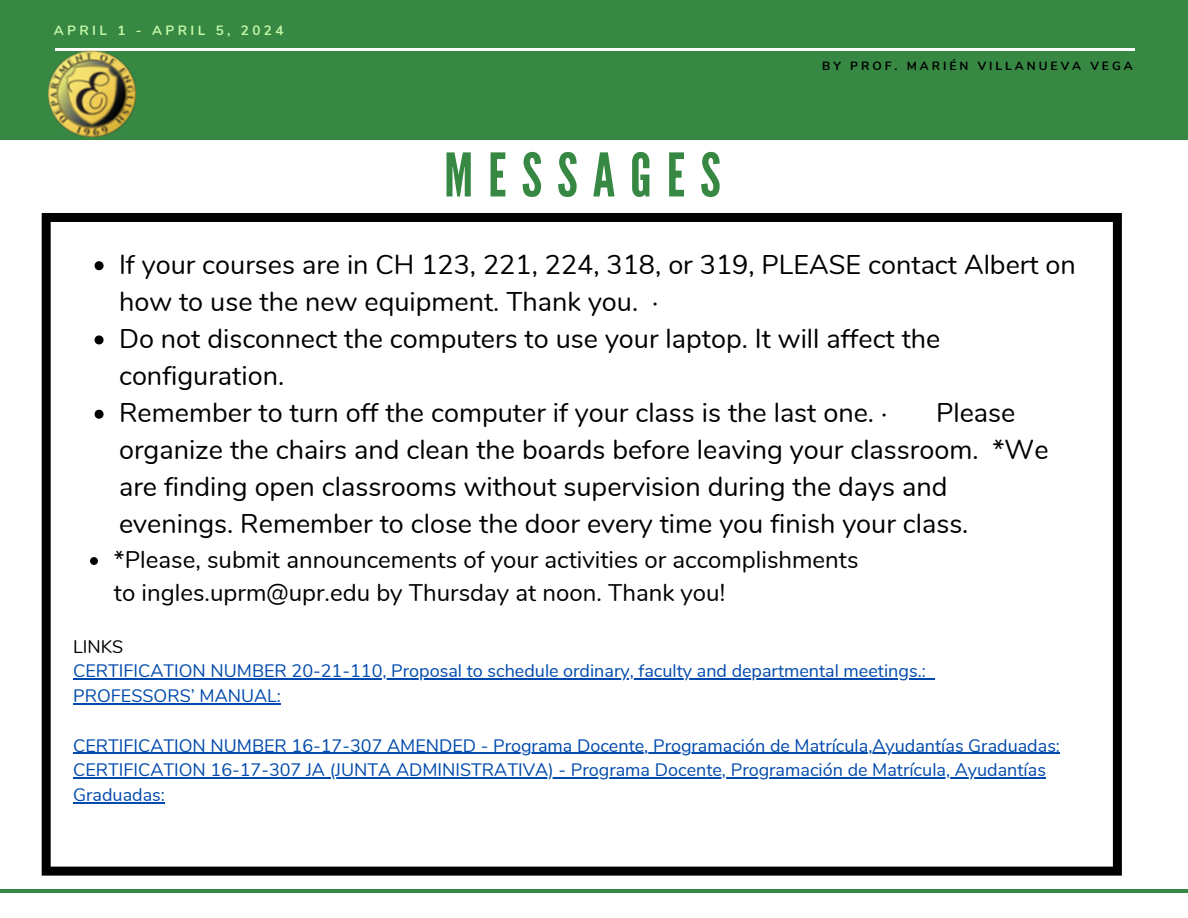
<style>
.page{position:relative;width:1188px;height:918px;background:#fff}
.page>*{position:absolute;margin:0;border:0;box-sizing:border-box;transform-origin:0 0}
.t1{font:60px "League Gothic";letter-spacing:.25em;color:#368843}
.t2{font:27px/37.2px "Nunito";color:#000}
.t3{font:24px/32.7px "Nunito";color:#000}
.t4{font:18px/24.8px "Nunito";color:#004aad}
.t5{font:18px "Nunito";color:#000}
.t6{font:700 13.5px "Nunito";letter-spacing:.25em;color:#c2f6a5}
.t7{font:700 12px "Nunito";letter-spacing:.25em;color:#000}
</style>
<div class="page">
<div style="left:0;top:0;width:1188px;height:140px;background:#368843"></div>
<hr style="left:55px;top:49px;width:1080px;height:2px;background:#fff">
<hr style="left:0;top:889px;width:1188px;height:3px;background:#368843">
<img style="left:48px;top:50px;width:87px;height:87px">
<svg style="left:95px;top:261px;width:9px;height:9px"></svg>
<svg style="left:95px;top:335px;width:9px;height:9px"></svg>
<svg style="left:95px;top:410px;width:9px;height:9px"></svg>
<svg style="left:90px;top:557px;width:8px;height:8px"></svg>
<hr style="left:73px;top:679px;width:853px;height:1px;background:#004aad">
<hr style="left:73px;top:703px;width:208px;height:1px;background:#004aad">
<hr style="left:73px;top:753px;width:987px;height:1px;background:#004aad">
<hr style="left:73px;top:778px;width:973px;height:1px;background:#004aad">
<hr style="left:73px;top:802px;width:92px;height:1px;background:#004aad">
<div style="left:42px;top:222px;width:9px;height:645px;background:#000"></div>
<div style="left:1113px;top:222px;width:9px;height:645px;background:#000"></div>
<div style="left:42px;top:213px;width:1080px;height:9px;background:#000"></div>
<div style="left:42px;top:867px;width:1080px;height:9px;background:#000"></div>
<p class="t6" style="left:54px;top:21px;width:231px">APRIL 1 - APRIL 5, 2024</p>
<h1 class="t1" style="left:444px;top:140px;width:278px">MESSAGES</h1>
<p class="t7" style="left:822px;top:58px;width:312px">BY PROF. MARIÉN VILLANUEVA VEGA</p>
<p class="t2" style="left:119px;top:246px;width:958px">If your courses are in CH 123, 221, 224, 318, or 319, PLEASE contact Albert on how to use the new equipment. Thank you. ·<br>Do not disconnect the computers to use your laptop. It will affect the configuration.<br>Remember to turn off the computer if your class is the last one. ·</p>
<p class="t2" style="left:119px;top:395px;width:931px;text-indent:817px">Please organize the chairs and clean the boards before leaving your classroom. *We are finding open classrooms without supervision during the days and evenings. Remember to close the door every time you finish your class.</p>
<p class="t3" style="left:114px;top:544px;width:746px">*Please, submit announcements of your activities or accomplishments to ingles.uprm@upr.edu by Thursday at noon. Thank you!</p>
<p class="t5" style="left:73px;top:635px;width:52px">LINKS</p>
<p class="t4" style="left:73px;top:659px;width:854px">CERTIFICATION NUMBER 20-21-110, Proposal to schedule ordinary, faculty and departmental meetings.:<br>PROFESSORS’ MANUAL:</p>
<p class="t4" style="left:73px;top:733px;width:988px">CERTIFICATION NUMBER 16-17-307 AMENDED - Programa Docente, Programación de Matrícula,Ayudantías Graduadas:<br>CERTIFICATION 16-17-307 JA (JUNTA ADMINISTRATIVA) - Programa Docente, Programación de Matrícula, Ayudantías<br>Graduadas:</p>
</div>
